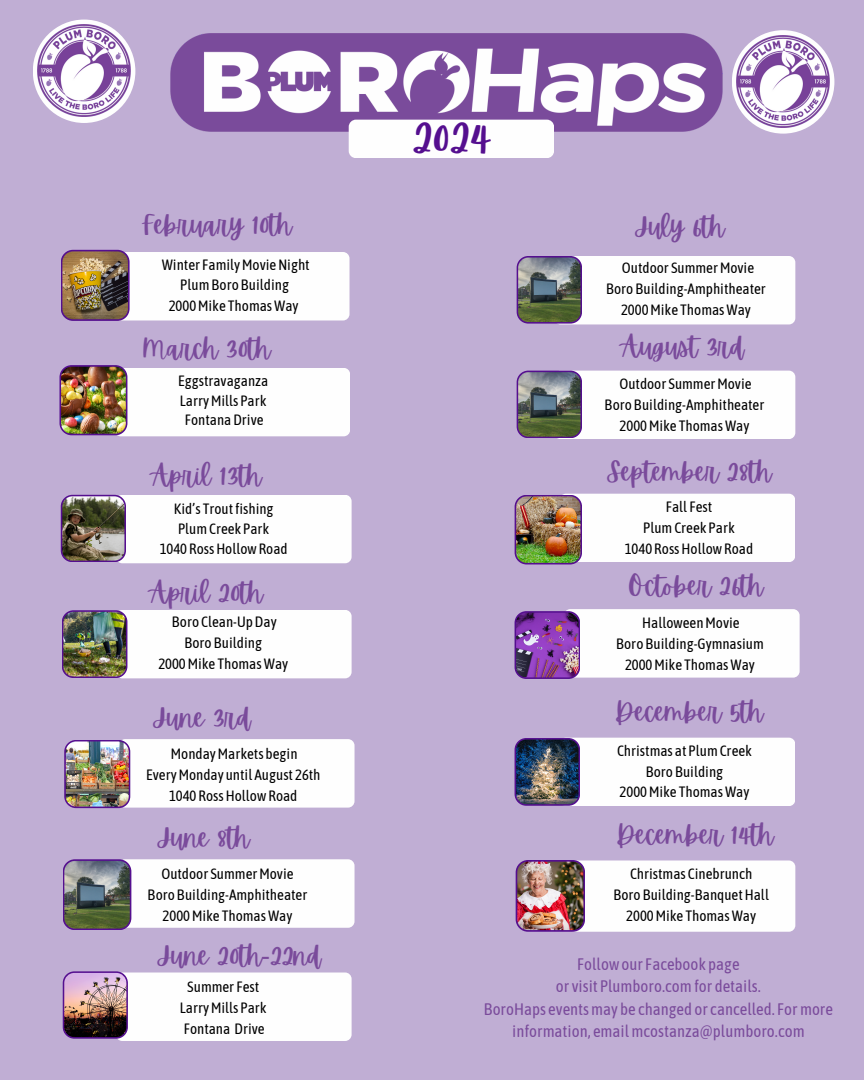
<style>
.page{position:relative;width:864px;height:1080px;background:#c0aed4}
.page>*{position:absolute;margin:0;border:0;box-sizing:border-box;transform-origin:0 0}
.t1{font:45px "Apricots";color:#550f8f}
.t2{font:26.55px "Apricots";color:#7a4b9b}
.t3{font:16.65px/22.5px "Asap Condensed";color:#7a4b9b;text-align:center}
.t4{font:15px/20.9px "Asap Condensed";color:#000;text-align:center}
.t5{font:14.85px "Asap Condensed";color:#000}
.s1{font-family:"Noto Sans"}
</style>
<div class="page">
<img style="left:170px;top:33px;width:553px;height:98px">
<div style="left:349px;top:120px;width:205px;height:38px;background:#fefefe;border-radius:7px"></div>
<div style="left:732px;top:30px;width:102px;height:104px;background:#fefefe;border-radius:50%"></div>
<img style="left:737px;top:36px;width:93px;height:92px">
<div style="left:33px;top:20px;width:102px;height:103px;background:#fefefe;border-radius:50%"></div>
<img style="left:38px;top:24px;width:93px;height:92px">
<div style="left:116px;top:973px;width:236px;height:68px;background:#fefefe;border-radius:6px"></div>
<img style="left:63px;top:971px;width:65px;height:68px">
<div style="left:114px;top:368px;width:236px;height:68px;background:#fefefe;border-radius:6px"></div>
<img style="left:59px;top:365px;width:68px;height:70px">
<div style="left:116px;top:495px;width:236px;height:68px;background:#fefefe;border-radius:6px"></div>
<img style="left:61px;top:495px;width:65px;height:67px">
<div style="left:116px;top:610px;width:236px;height:68px;background:#fefefe;border-radius:6px"></div>
<img style="left:62px;top:610px;width:65px;height:68px">
<div style="left:119px;top:859px;width:235px;height:69px;background:#fefefe;border-radius:6px"></div>
<img style="left:63px;top:859px;width:68px;height:71px">
<div style="left:114px;top:252px;width:235px;height:69px;background:#fefefe;border-radius:6px"></div>
<img style="left:61px;top:250px;width:69px;height:71px">
<div style="left:119px;top:739px;width:235px;height:69px;background:#fefefe;border-radius:6px"></div>
<img style="left:64px;top:740px;width:66px;height:68px">
<div style="left:560px;top:738px;width:235px;height:68px;background:#fefefe;border-radius:6px"></div>
<img style="left:515px;top:738px;width:65px;height:68px">
<div style="left:554px;top:256px;width:241px;height:68px;background:#fefefe;border-radius:6px"></div>
<img style="left:517px;top:256px;width:65px;height:68px">
<div style="left:568px;top:860px;width:227px;height:72px;background:#fefefe;border-radius:6px"></div>
<img style="left:516px;top:860px;width:69px;height:72px">
<div style="left:560px;top:494px;width:235px;height:68px;background:#fefefe;border-radius:6px"></div>
<img style="left:515px;top:495px;width:67px;height:69px">
<div style="left:554px;top:371px;width:241px;height:68px;background:#fefefe;border-radius:6px"></div>
<div style="left:564px;top:609px;width:236px;height:69px;background:#fefefe;border-radius:6px"></div>
<img style="left:515px;top:611px;width:65px;height:68px">
<img style="left:517px;top:371px;width:65px;height:67px">
<p class="t2" style="left:142px;top:210px;width:151px">February 10th</p>
<p class="t4" style="left:162px;top:254px;width:150px">Winter FamilyMovieNight</p>
<p class="t4" style="left:180px;top:275px;width:110px">PlumBoro Building</p>
<h2 class="t4" style="left:169px;top:295px;width:131px">2000Mike ThomasWay</h2>
<p class="t2" style="left:142px;top:333px;width:129px">March 30th</p>
<p class="t5" style="left:178px;top:372px;width:92px">Eggstravaganza</p>
<h2 class="t5" style="left:180px;top:392px;width:88px">LarryMills Park</h2>
<p class="t5" style="left:185px;top:412px;width:80px">FontanaDrive</p>
<p class="t2" style="left:151px;top:460px;width:111px">April 13th</p>
<p class="t5" style="left:174px;top:500px;width:101px">Kid’s Troutfishing</p>
<h2 class="t5" style="left:178px;top:520px;width:93px">PlumCreek Park</h2>
<p class="t5" style="left:160px;top:540px;width:130px">1040 RossHollowRoad</p>
<p class="t2" style="left:150px;top:578px;width:114px">April 20th</p>
<p class="t4" style="left:172px;top:612px;width:106px">Boro Clean-UpDay</p>
<h2 class="t4" style="left:184px;top:632px;width:79px">Boro Building</h2>
<p class="t4" style="left:158px;top:653px;width:131px">2000Mike ThomasWay</p>
<p class="t2" style="left:152px;top:702px;width:101px">June 3rd</p>
<p class="t4" style="left:171px;top:743px;width:128px">MondayMarkets begin</p>
<p class="t4" style="left:146px;top:764px;width:176px">EveryMonday until August 26th</p>
<h2 class="t4" style="left:169px;top:785px;width:130px">1040 RossHollowRoad</h2>
<p class="t2" style="left:156px;top:822px;width:95px">June 8th</p>
<p class="t4" style="left:161px;top:863px;width:134px">Outdoor SummerMovie</p>
<h2 class="t4" style="left:148px;top:884px;width:161px">Boro Building-Amphitheater</h2>
<p class="t4" style="left:163px;top:905px;width:131px">2000Mike ThomasWay</p>
<p class="t2" style="left:156px;top:940px;width:167px">June 20th<span class="s1">-</span>22nd</p>
<p class="t4" style="left:187px;top:976px;width:73px">Summer Fest</p>
<p class="t4" style="left:180px;top:997px;width:88px">LarryMills Park</p>
<h2 class="t4" style="left:184px;top:1018px;width:83px">Fontana Drive</h2>
<h2 class="t1" style="left:412px;top:111px;width:81px">2024</h2>
<p class="t2" style="left:634px;top:211px;width:92px">July 6th</p>
<p class="t4" style="left:606px;top:257px;width:161px">Outdoor SummerMovie<br>Boro Building-Amphitheater<br>2000Mike ThomasWay</p>
<p class="t2" style="left:621px;top:331px;width:125px">August 3rd</p>
<p class="t4" style="left:619px;top:373px;width:134px">Outdoor SummerMovie</p>
<p class="t4" style="left:605px;top:394px;width:161px">Boro Building-Amphitheater</p>
<p class="t4" style="left:620px;top:415px;width:131px">2000Mike ThomasWay</p>
<h2 class="t2" style="left:607px;top:457px;width:166px">September 28th</h2>
<p class="t4" style="left:666px;top:496px;width:48px">Fall Fest</p>
<p class="t4" style="left:643px;top:517px;width:93px">PlumCreek Park</p>
<p class="t4" style="left:625px;top:538px;width:130px">1040 RossHollowRoad</p>
<h2 class="t2" style="left:628px;top:570px;width:137px">October 26th</h2>
<p class="t4" style="left:642px;top:613px;width:99px">HalloweenMovie</p>
<p class="t4" style="left:616px;top:633px;width:149px">Boro Building-Gymnasium</p>
<p class="t4" style="left:625px;top:654px;width:131px">2000Mike ThomasWay</p>
<p class="t2" style="left:615px;top:697px;width:150px">December 5th</p>
<p class="t4" style="left:617px;top:740px;width:136px">Christmas at PlumCreek</p>
<h2 class="t4" style="left:646px;top:761px;width:79px">Boro Building</h2>
<p class="t4" style="left:620px;top:782px;width:131px">2000Mike ThomasWay</p>
<h2 class="t2" style="left:616px;top:819px;width:159px">December 14th</h2>
<p class="t4" style="left:630px;top:863px;width:124px">Christmas Cinebrunch</p>
<p class="t4" style="left:613px;top:884px;width:157px">Boro Building-BanquetHall</p>
<p class="t4" style="left:626px;top:905px;width:131px">2000Mike ThomasWay</p>
<p class="t3" style="left:484px;top:953px;width:351px">Followour Facebook page<br>or visit Plumboro.comfor details.<br>BoroHaps eventsmay be changed or cancelled. Formore information, emailmcostanza@plumboro.com</p>
</div>
